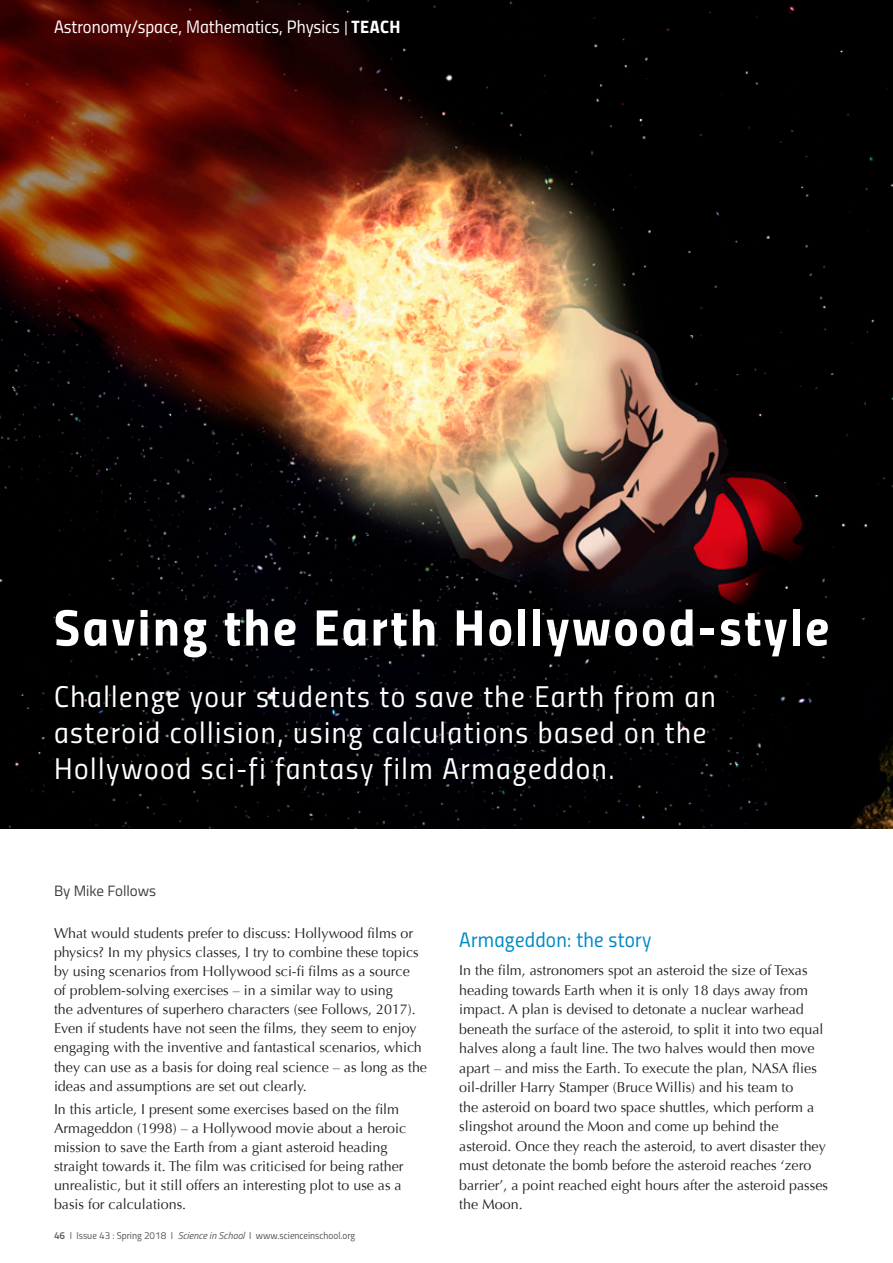
<style>
.page{position:relative;width:893px;height:1263px;background:#fff}
.page>*{position:absolute;margin:0;border:0;box-sizing:border-box;transform-origin:0 0}
.t1{font:51.6px "Titillium Bold Upright";letter-spacing:.05em;color:#fff}
.t2{font:30px/36px "Titillium Regular Upright";letter-spacing:.05em;color:#fff}
.t3{font:21px "Titillium Regular Upright";letter-spacing:.01em;color:#008ac4}
.t4{font:18px "Titillium Regular Upright";color:#fff}
.t5{font:15px "Titillium Web";color:#3e3e3f}
.t6{font:14.25px/19px "Optima";color:#231f20}
.t7{font:10.05px "Titillium Regular Upright";color:#57585a}
.s1{font-size:15px}
.s2{font-family:"Titillium Bold Upright"}
.s3{font-family:"Titillium Semibold Upright"}
.s4{font-family:"Titillium Web";font-style:italic}
</style>
<div class="page">
<img style="left:0;top:0;width:893px;height:829px">
<p class="t4" style="left:54px;top:14px;width:348px">Astronomy/space, Mathematics, Physics <span class="s1">|</span> <span class="s2">TEACH</span></p>
<h1 class="t1" style="left:54px;top:587px;width:777px">Saving the Earth Hollywood-style</h1>
<h2 class="t2" style="left:54px;top:676px;width:663px">Challenge your students to save the Earth from an asteroid collision, using calculations based on the<br>Hollywood sci-fi fantasy film Armageddon.</h2>
<p class="t5" style="left:54px;top:879px;width:104px">By Mike Follows</p>
<p class="t6" style="left:54px;top:924px;width:375px">What would students prefer to discuss: Hollywood films or physics? In my physics classes, I try to combine these topics by using scenarios from Hollywood sci-fi films as a source<br>of problem-solving exercises – in a similar way to using<br>the adventures of superhero characters (see Follows, 2017).<br>Even if students have not seen the films, they seem to enjoy engaging with the inventive and fantastical scenarios, which they can use as a basis for doing real science – as long as the ideas and assumptions are set out clearly.</p>
<p class="t6" style="left:54px;top:1100px;width:354px">In this article, I present some exercises based on the film Armageddon (1998) – a Hollywood movie about a heroic mission to save the Earth from a giant asteroid heading straight towards it. The film was criticised for being rather unrealistic, but it still offers an interesting plot to use as a basis for calculations.</p>
<p class="t7" style="left:54px;top:1228px;width:303px"><span class="s3">46</span> I Issue 43 : Spring 2018 I <span class="s4">Science in School</span> I www.scienceinschool.org</p>
<h3 class="t3" style="left:459px;top:924px;width:194px">Armageddon: the story</h3>
<p class="t6" style="left:459px;top:961px;width:370px;line-height:19.5px">In the film, astronomers spot an asteroid the size of Texas heading towards Earth when it is only 18 days away from impact. A plan is devised to detonate a nuclear warhead beneath the surface of the asteroid, to split it into two equal halves along a fault line. The two halves would then move apart – and miss the Earth. To execute the plan, NASA flies oil-driller Harry Stamper (Bruce Willis) and his team to<br>the asteroid on board two space shuttles, which perform a slingshot around the Moon and come up behind the asteroid. Once they reach the asteroid, to avert disaster they must detonate the bomb before the asteroid reaches ‘zero barrier’, a point reached eight hours after the asteroid passes the Moon.</p>
</div>
